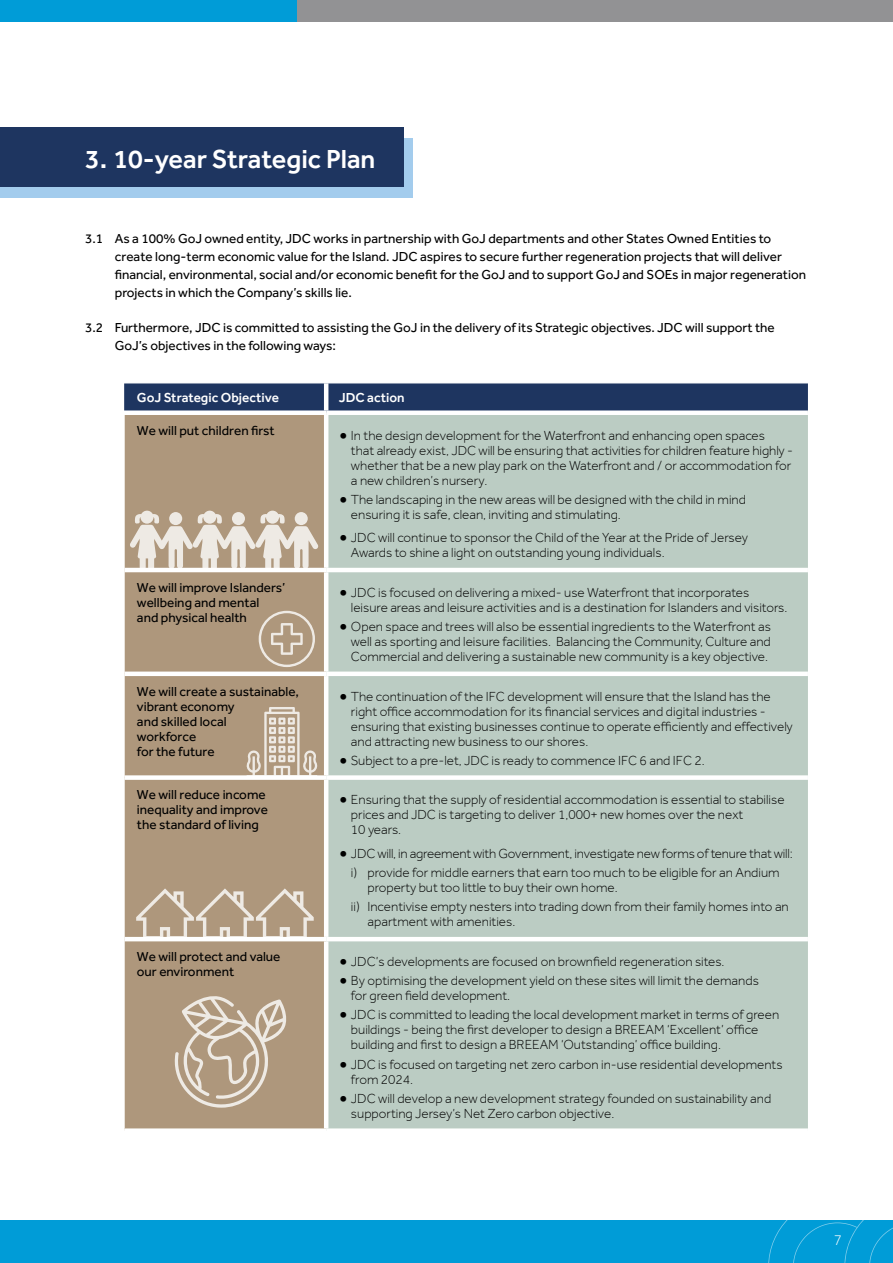
<style>
.page{position:relative;width:893px;height:1263px;background:#fff}
.page>*{position:absolute;margin:0;border:0;box-sizing:border-box;transform-origin:0 0}
.t1{font:500 27px "Effra";color:#fff}
.t2{font:300 15px "Effra";color:#fff}
.t3{font:300 13.5px/15px "Effra";color:#000}
.t4{font:13.5px/15px "Effra";color:#000}
.t5{font:500 13.5px "Effra";color:#fff}
.s1{font-weight:500;font-size:21px}
</style>
<div class="page">
<div style="left:0;top:1220px;width:893px;height:43px;background:#009cd7"></div>
<svg style="left:768px;top:1220px;width:125px;height:43px"></svg>
<div style="left:0;top:0;width:298px;height:21px;background:#009cd7"></div>
<div style="left:298px;top:0;width:595px;height:21px;background:#929294"></div>
<div style="left:0;top:138px;width:412px;height:60px;background:#a3cced"></div>
<div style="left:0;top:128px;width:403px;height:59px;background:#1e3560"></div>
<div style="left:125px;top:415px;width:199px;height:713px;background:#ae977c"></div>
<div style="left:328px;top:415px;width:480px;height:713px;background:#bbccc3"></div>
<hr style="left:125px;top:568px;width:201px;height:4px;background:#fff">
<hr style="left:326px;top:568px;width:482px;height:4px;background:#fff">
<div style="left:125px;top:671px;width:201px;height:5px;background:#fff"></div>
<div style="left:326px;top:671px;width:482px;height:5px;background:#fff"></div>
<div style="left:125px;top:775px;width:201px;height:5px;background:#fff"></div>
<div style="left:326px;top:775px;width:482px;height:5px;background:#fff"></div>
<hr style="left:125px;top:937px;width:201px;height:4px;background:#fff">
<hr style="left:326px;top:937px;width:482px;height:4px;background:#fff">
<div style="left:124px;top:383px;width:684px;height:27px;background:#1e3560"></div>
<hr style="left:326px;top:383px;width:482px;height:1px;background:#fff">
<hr style="left:324px;top:383px;width:4px;height:27px;background:#fff">
<svg style="left:129px;top:511px;width:190px;height:57px;background:#cfc2b2"></svg>
<svg style="left:259px;top:611px;width:56px;height:56px;background:#bca992"></svg>
<svg style="left:173px;top:995px;width:114px;height:113px;background:#bdaa95"></svg>
<svg style="left:136px;top:888px;width:178px;height:49px;background:#bba892"></svg>
<svg style="left:246px;top:707px;width:72px;height:69px;background:#c2b19c"></svg>
<h1 class="t1" style="left:85px;top:143px;width:292px">3. 10-year Strategic Plan</h1>
<p class="t4" style="left:115px;top:229px;width:693px;line-height:18px;text-indent:-30px">3.1 As a 100% GoJ owned entity, JDC works in partnership with GoJ departments and other States Owned Entities to create long-term economic value for the Island. JDC aspires to secure further regeneration projects that will deliver financial, environmental, social and/or economic benefit for the GoJ and to support GoJ and SOEs in major regeneration projects in which the Company’s skills lie.</p>
<p class="t4" style="left:115px;top:318px;width:662px;line-height:18px;text-indent:-30px">3.2 Furthermore, JDC is committed to assisting the GoJ in the delivery of its Strategic objectives. JDC will support the<br>GoJ’s objectives in the following ways:</p>
<p class="t5" style="left:137px;top:390px;width:143px">GoJ Strategic Objective</p>
<p class="t5" style="left:339px;top:390px;width:67px">JDC action</p>
<p class="t4" style="left:137px;top:422px;width:139px">We will put children first</p>
<p class="t3" style="left:351px;top:428px;width:444px;text-indent:-12px"><span class="s1">•</span> In the design development for the Waterfront and enhancing open spaces<br>that already exist, JDC will be ensuring that activities for children feature highly - whether that be a new play park on the Waterfront and / or accommodation for a new children’s nursery.</p>
<p class="t3" style="left:351px;top:492px;width:397px;text-indent:-12px"><span class="s1">•</span> The landscaping in the new areas will be designed with the child in mind ensuring it is safe, clean, inviting and stimulating.</p>
<p class="t3" style="left:351px;top:530px;width:399px;text-indent:-12px"><span class="s1">•</span> JDC will continue to sponsor the Child of the Year at the Pride of Jersey<br>Awards to shine a light on outstanding young individuals.</p>
<p class="t4" style="left:137px;top:580px;width:150px">We will improve Islanders’ wellbeing and mental<br>and physical health</p>
<p class="t3" style="left:351px;top:585px;width:438px;text-indent:-12px"><span class="s1">•</span> JDC is focused on delivering a mixed- use Waterfront that incorporates leisure areas and leisure activities and is a destination for Islanders and visitors.</p>
<p class="t3" style="left:351px;top:619px;width:422px;text-align:justify;text-indent:-12px"><span class="s1">•</span> Open space and trees will also be essential ingredients to the Waterfront as well as sporting and leisure facilities. Balancing the Community, Culture and Commercial and delivering a sustainable new community is a key objective.</p>
<p class="t4" style="left:137px;top:683px;width:164px">We will create a sustainable, vibrant economy<br>and skilled local<br>workforce<br>for the future</p>
<p class="t3" style="left:351px;top:689px;width:443px;text-indent:-12px"><span class="s1">•</span> The continuation of the IFC development will ensure that the Island has the right office accommodation for its financial services and digital industries - ensuring that existing businesses continue to operate efficiently and effectively and attracting new business to our shores.</p>
<p class="t3" style="left:339px;top:753px;width:367px"><span class="s1">•</span> Subject to a pre-let, JDC is ready to commence IFC 6 and IFC 2.</p>
<p class="t4" style="left:137px;top:787px;width:133px">We will reduce income inequality and improve the standard of living</p>
<p class="t3" style="left:351px;top:792px;width:435px;text-indent:-12px"><span class="s1">•</span> Ensuring that the supply of residential accommodation is essential to stabilise prices and JDC is targeting to deliver 1,000+ new homes over the next<br>10 years.</p>
<p class="t3" style="left:339px;top:844px;width:455px;line-height:19.2px;text-align:center"><span class="s1">•</span> JDC will, in agreement with Government, investigate new forms of tenure that will: i) provide for middle earners that earn too much to be eligible for an Andium</p>
<p class="t3" style="left:351px;top:878px;width:439px;line-height:19.2px;text-indent:16px">property but too little to buy their own home.<br>ii) Incentivise empty nesters into trading down from their family homes into an</p>
<p class="t3" style="left:367px;top:914px;width:149px">apartment with amenities.</p>
<p class="t4" style="left:137px;top:949px;width:145px">We will protect and value our environment</p>
<p class="t3" style="left:339px;top:954px;width:387px"><span class="s1">•</span> JDC’s developments are focused on brownfield regeneration sites.</p>
<p class="t3" style="left:351px;top:973px;width:409px;text-indent:-12px"><span class="s1">•</span> By optimising the development yield on these sites will limit the demands for green field development.</p>
<p class="t3" style="left:351px;top:1007px;width:430px;text-indent:-12px"><span class="s1">•</span> JDC is committed to leading the local development market in terms of green buildings - being the first developer to design a BREEAM ‘Excellent’ office building and first to design a BREEAM ‘Outstanding’ office building.</p>
<p class="t3" style="left:351px;top:1057px;width:433px;text-indent:-12px"><span class="s1">•</span> JDC is focused on targeting net zero carbon in-use residential developments from 2024.</p>
<p class="t3" style="left:351px;top:1091px;width:422px;text-indent:-12px"><span class="s1">•</span> JDC will develop a new development strategy founded on sustainability and supporting Jersey’s Net Zero carbon objective.</p>
<p class="t2" style="left:826px;top:1232px;width:18px">7 97</p>
</div>
